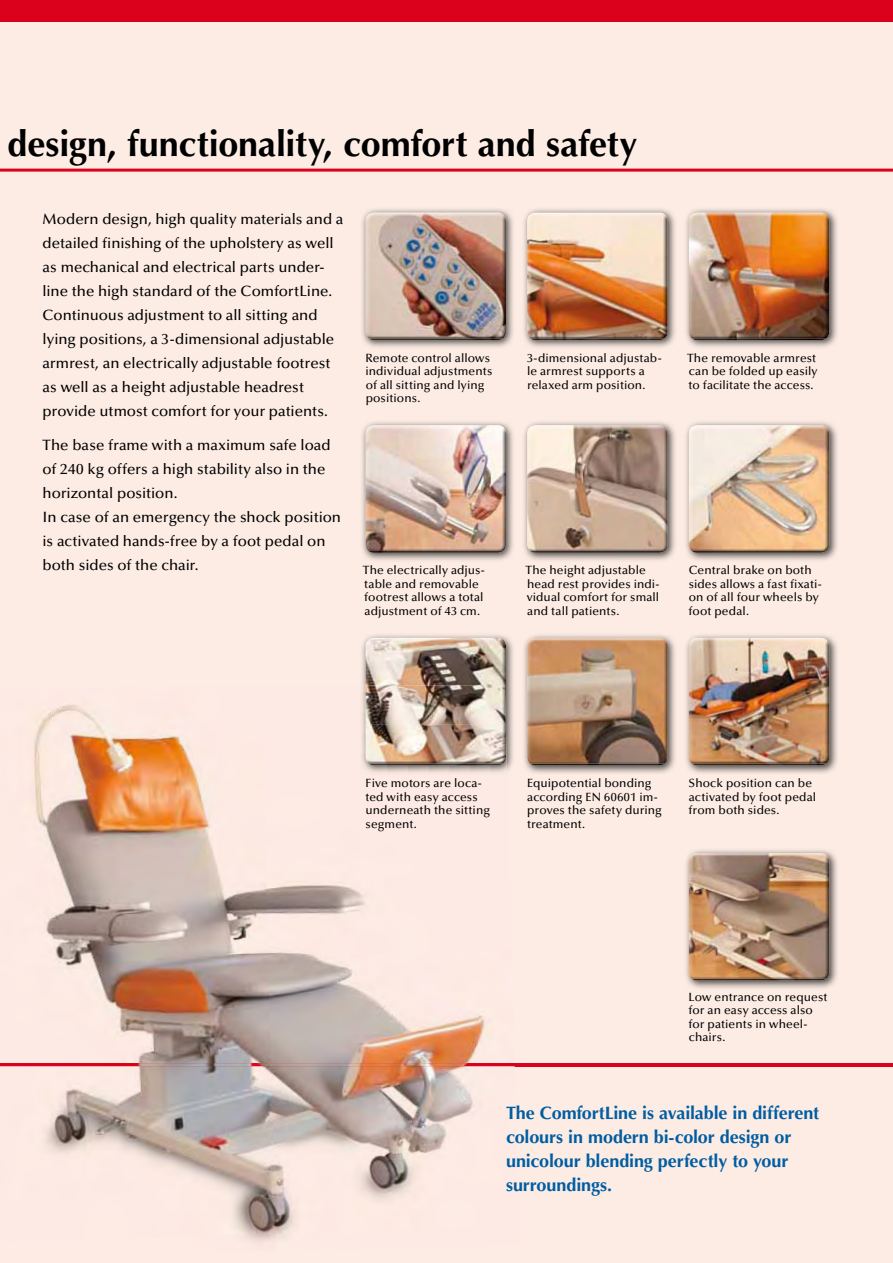
<style>
.page{position:relative;width:893px;height:1263px;background:#fcece4}
.page>*{position:absolute;margin:0;border:0;box-sizing:border-box;transform-origin:0 0}
.t1{font:700 36px "Optima LT Std";letter-spacing:-.005em;color:#000}
.t2{font:700 18px/24px "Optima LT Std";letter-spacing:-.01em;color:#005da2}
.t3{font:500 15px/24px "Optima LT Std";color:#000}
.t4{font:500 12px/13.5px "Optima LT Std";letter-spacing:.01em;color:#000}
</style>
<div class="page">
<hr style="left:0;top:1063px;width:893px;height:3px;background:#db001b">
<div style="left:0;top:0;width:893px;height:21px;background:#db001b"></div>
<hr style="left:0;top:169px;width:893px;height:3px;background:#db001b">
<img style="left:524px;top:209px;width:151px;height:138px">
<img style="left:666px;top:217px;width:2px;height:120px">
<img style="left:531px;top:213px;width:133px;height:1px">
<img style="left:530px;top:338px;width:135px;height:2px">
<img style="left:527px;top:214px;width:4px;height:118px">
<img style="left:686px;top:209px;width:151px;height:138px">
<img style="left:692px;top:213px;width:134px;height:1px">
<img style="left:692px;top:338px;width:134px;height:2px">
<img style="left:689px;top:214px;width:3px;height:118px">
<img style="left:362px;top:209px;width:151px;height:138px">
<img style="left:369px;top:213px;width:134px;height:1px">
<img style="left:368px;top:338px;width:135px;height:2px">
<svg style="left:366px;top:214px;width:3px;height:6px"></svg>
<img style="left:686px;top:422px;width:151px;height:138px">
<img style="left:692px;top:551px;width:129px;height:2px">
<img style="left:692px;top:425px;width:134px;height:2px">
<img style="left:689px;top:427px;width:140px;height:124px">
<img style="left:524px;top:422px;width:151px;height:138px">
<img style="left:531px;top:425px;width:133px;height:2px">
<img style="left:529px;top:427px;width:139px;height:124px">
<img style="left:530px;top:551px;width:135px;height:2px">
<img style="left:527px;top:427px;width:4px;height:118px">
<img style="left:362px;top:422px;width:151px;height:138px">
<img style="left:369px;top:425px;width:134px;height:2px">
<img style="left:368px;top:551px;width:135px;height:2px">
<img style="left:366px;top:427px;width:140px;height:124px">
<img style="left:0;top:704px;width:519px;height:538px">
<img style="left:0;top:1063px;width:515px;height:3px">
<img style="left:686px;top:850px;width:151px;height:138px">
<img style="left:697px;top:853px;width:129px;height:1px">
<img style="left:697px;top:854px;width:132px;height:6px">
<img style="left:692px;top:979px;width:134px;height:1px">
<svg style="left:689px;top:853px;width:8px;height:7px"></svg>
<img style="left:524px;top:635px;width:151px;height:138px">
<img style="left:664px;top:639px;width:4px;height:124px">
<img style="left:531px;top:638px;width:133px;height:1px">
<img style="left:530px;top:763px;width:135px;height:2px">
<svg style="left:528px;top:639px;width:3px;height:5px"></svg>
<img style="left:362px;top:635px;width:153px;height:140px">
<img style="left:360px;top:685px;width:147px;height:90px">
<img style="left:369px;top:638px;width:134px;height:1px">
<img style="left:368px;top:763px;width:135px;height:2px">
<img style="left:366px;top:639px;width:140px;height:46px">
<img style="left:366px;top:685px;width:140px;height:78px">
<img style="left:686px;top:635px;width:151px;height:138px">
<img style="left:692px;top:763px;width:134px;height:2px">
<img style="left:692px;top:638px;width:134px;height:1px">
<img style="left:689px;top:639px;width:140px;height:124px">
<h1 class="t1" style="left:7px;top:123px;width:631px">design, functionality, comfort and safety</h1>
<p class="t3" style="left:43px;top:207px;width:302px">Modern design, high quality materials and a detailed finishing of the upholstery as well as mechanical and electrical parts under&shy;line the high standard of the ComfortLine.<br>Continuous adjustment to all sitting and lying positions, a 3-dimensional adjustable armrest, an electrically adjustable footrest as well as a height adjustable headrest provide utmost comfort for your patients.</p>
<p class="t3" style="left:43px;top:433px;width:300px">The base frame with a maximum safe load of 240 kg offers a high stability also in the horizontal position.<br>In case of an emergency the shock position is activated hands-free by a foot pedal on both sides of the chair.</p>
<p class="t4" style="left:365px;top:351px;width:128px">Remote control allows individual adjustments of all sitting and lying positions.</p>
<p class="t4" style="left:687px;top:351px;width:132px;text-align:justify">The removable armrest can be folded up easily to facilitate the access.</p>
<p class="t4" style="left:527px;top:351px;width:136px">3-dimensional adjustab&shy;le armrest supports a relaxed arm position.</p>
<p class="t4" style="left:363px;top:564px;width:123px">The electrically adjus&shy;table and removable footrest allows a total adjustment of 43 cm.</p>
<p class="t4" style="left:525px;top:564px;width:136px">The height adjustable head rest provides indi&shy;vidual comfort for small and tall patients.</p>
<p class="t4" style="left:688px;top:564px;width:135px">Central brake on both sides allows a fast fixati&shy;on of all four wheels by foot pedal.</p>
<p class="t4" style="left:365px;top:776px;width:126px">Five motors are loca&shy;ted with easy access underneath the sitting segment.</p>
<p class="t4" style="left:527px;top:776px;width:136px">Equipotential bonding according EN 60601 im&shy;proves the safety during treatment.</p>
<p class="t4" style="left:688px;top:776px;width:129px">Shock position can be activated by foot pedal from both sides.</p>
<p class="t4" style="left:688px;top:990px;width:140px">Low entrance on request for an easy access also for patients in wheel&shy;chairs.</p>
<h2 class="t2" style="left:506px;top:1101px;width:315px">The ComfortLine is available in different colours in modern bi-color design or unicolour blending perfectly to your surroundings.</h2>
</div>
